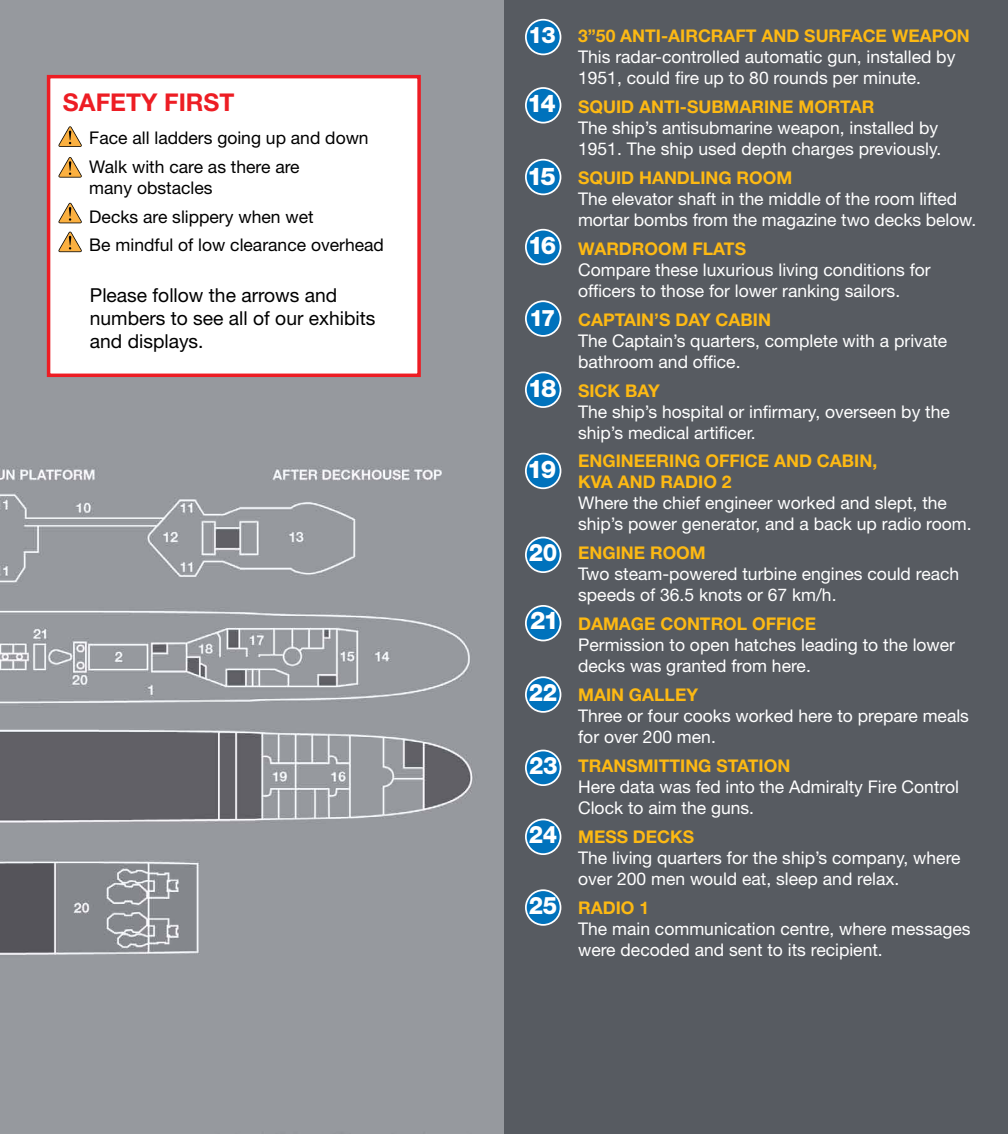
<style>
.page{position:relative;width:1008px;height:1134px;background:#fff}
.page>*{position:absolute;margin:0;border:0;box-sizing:border-box;transform-origin:0 0}
.t1{font:800 24.5px "Helvetica Neue LT Std";letter-spacing:-.08em;color:#fff}
.t2{font:700 24.5px "Helvetica Neue LT Std";color:#ed1d24}
.t3{font:800 24.15px "Helvetica Neue LT Std";letter-spacing:-.02em;color:#fff;scale:.95 1}
.t4{font:800 22.75px "Helvetica Neue LT Std";color:#fff}
.t5{font:19.25px/23.1px "Helvetica Neue LT Std";color:#000}
.t6{font:17.5px/21px "Helvetica Neue LT Std";color:#fff}
.t7{font:700 17.5px/21px "Helvetica Neue LT Std";color:#fdb913}
.t8{font:17.5px/28.9px "Helvetica Neue LT Std";color:#000}
</style>
<div class="page">
<img style="left:0;top:0;width:504px;height:1134px">
<div style="left:504px;top:0;width:504px;height:1134px;background:#575b61"></div>
<div style="left:526px;top:88px;width:35px;height:35px;background:#0072bc;border-radius:50%"></div>
<div style="left:525px;top:87px;width:36px;height:37px;border:2px solid #fff;border-radius:50%"></div>
<div style="left:526px;top:160px;width:35px;height:34px;background:#0072bc;border-radius:50%"></div>
<div style="left:525px;top:159px;width:36px;height:36px;border:2px solid #fff;border-radius:50%"></div>
<div style="left:526px;top:230px;width:35px;height:34px;background:#0072bc;border-radius:50%"></div>
<div style="left:525px;top:229px;width:36px;height:36px;border:2px solid #fff;border-radius:50%"></div>
<div style="left:526px;top:301px;width:35px;height:35px;background:#0072bc;border-radius:50%"></div>
<div style="left:525px;top:300px;width:36px;height:37px;border:2px solid #fff;border-radius:50%"></div>
<div style="left:526px;top:606px;width:35px;height:35px;background:#0072bc;border-radius:50%"></div>
<div style="left:525px;top:605px;width:36px;height:36px;border:2px solid #fff;border-radius:50%"></div>
<div style="left:526px;top:819px;width:35px;height:35px;background:#0072bc;border-radius:50%"></div>
<div style="left:525px;top:819px;width:36px;height:36px;border:2px solid #fff;border-radius:50%"></div>
<div style="left:526px;top:890px;width:35px;height:35px;background:#0072bc;border-radius:50%"></div>
<div style="left:525px;top:889px;width:36px;height:37px;border:2px solid #fff;border-radius:50%"></div>
<div style="left:526px;top:372px;width:35px;height:35px;background:#0072bc;border-radius:50%"></div>
<div style="left:525px;top:372px;width:36px;height:36px;border:2px solid #fff;border-radius:50%"></div>
<div style="left:526px;top:751px;width:35px;height:34px;background:#0072bc;border-radius:50%"></div>
<div style="left:525px;top:750px;width:36px;height:36px;border:2px solid #fff;border-radius:50%"></div>
<div style="left:526px;top:454px;width:35px;height:34px;background:#0072bc;border-radius:50%"></div>
<div style="left:525px;top:453px;width:36px;height:36px;border:2px solid #fff;border-radius:50%"></div>
<div style="left:526px;top:538px;width:35px;height:34px;background:#0072bc;border-radius:50%"></div>
<div style="left:525px;top:537px;width:36px;height:36px;border:2px solid #fff;border-radius:50%"></div>
<div style="left:526px;top:677px;width:35px;height:35px;background:#0072bc;border-radius:50%"></div>
<div style="left:525px;top:676px;width:36px;height:37px;border:2px solid #fff;border-radius:50%"></div>
<div style="left:526px;top:20px;width:35px;height:34px;background:#0072bc;border-radius:50%"></div>
<div style="left:525px;top:19px;width:36px;height:36px;border:2px solid #fff;border-radius:50%"></div>
<div style="left:47px;top:75px;width:374px;height:302px;background:#fff;border:4px solid #ed1d24"></div>
<svg style="left:58px;top:157px;width:24px;height:21px"></svg>
<svg style="left:58px;top:126px;width:24px;height:21px"></svg>
<svg style="left:58px;top:202px;width:24px;height:21px"></svg>
<svg style="left:58px;top:231px;width:24px;height:21px"></svg>
<h1 class="t2" style="left:63px;top:87px;width:173px">SAFETY FIRST</h1>
<p class="t8" style="left:89px;top:123px;width:281px">Face all ladders going up and down<br>Walk with care as there are</p>
<p class="t8" style="left:89px;top:173px;width:296px">many obstacles<br>Decks are slippery when wet<br>Be mindful of low clearance overhead</p>
<p class="t5" style="left:90px;top:283px;width:287px">Please follow the arrows and numbers to see all of our exhibits and displays.</p>
<h3 class="t4" style="left:528px;top:22px;width:29px">13</h3>
<h1 class="t1" style="left:527px;top:89px;width:30px">14</h1>
<h1 class="t1" style="left:527px;top:162px;width:30px">15</h1>
<h1 class="t1" style="left:528px;top:231px;width:30px">16</h1>
<h3 class="t4" style="left:529px;top:304px;width:28px">17</h3>
<h1 class="t1" style="left:528px;top:373px;width:30px">18</h1>
<h1 class="t1" style="left:527px;top:454px;width:30px">19</h1>
<h2 class="t3" style="left:529px;top:538px;width:31px">20</h2>
<h1 class="t1" style="left:530px;top:606px;width:30px">21</h1>
<h2 class="t3" style="left:529px;top:678px;width:31px">22</h2>
<h2 class="t3" style="left:529px;top:751px;width:31px">23</h2>
<h2 class="t3" style="left:529px;top:820px;width:31px">24</h2>
<h2 class="t3" style="left:529px;top:891px;width:31px">25</h2>
<p class="t7" style="left:578px;top:25px;width:393px">3”50 ANTI-AIRCRAFT AND SURFACE WEAPON</p>
<p class="t6" style="left:578px;top:46px;width:379px">This radar-controlled automatic gun, installed by<br>1951, could fire up to 80 rounds per minute.</p>
<p class="t7" style="left:578px;top:96px;width:298px">SQUID ANTI-SUBMARINE MORTAR</p>
<p class="t6" style="left:578px;top:117px;width:365px">The ship’s antisubmarine weapon, installed by<br>1951. The ship used depth charges previously.</p>
<p class="t7" style="left:578px;top:167px;width:216px">SQUID HANDLING ROOM</p>
<p class="t6" style="left:578px;top:188px;width:400px">The elevator shaft in the middle of the room lifted mortar bombs from the magazine two decks below.</p>
<p class="t7" style="left:578px;top:238px;width:169px">WARDROOM FLATS</p>
<p class="t6" style="left:578px;top:259px;width:354px">Compare these luxurious living conditions for officers to those for lower ranking sailors.</p>
<p class="t7" style="left:578px;top:309px;width:194px">CAPTAIN’S DAY CABIN</p>
<p class="t6" style="left:578px;top:330px;width:371px">The Captain’s quarters, complete with a private bathroom and office.</p>
<p class="t7" style="left:578px;top:379px;width:83px">SICK BAY</p>
<p class="t6" style="left:578px;top:401px;width:373px">The ship’s hospital or infirmary, overseen by the ship’s medical artificer.</p>
<p class="t7" style="left:578px;top:450px;width:301px">ENGINEERING OFFICE AND CABIN,<br>KVA AND RADIO 2</p>
<p class="t6" style="left:578px;top:493px;width:395px">Where the chief engineer worked and slept, the ship’s power generator, and a back up radio room.</p>
<p class="t7" style="left:578px;top:542px;width:129px">ENGINE ROOM</p>
<p class="t6" style="left:578px;top:563px;width:383px">Two steam-powered turbine engines could reach speeds of 36.5 knots or 67 km/h.</p>
<p class="t7" style="left:578px;top:613px;width:239px">DAMAGE CONTROL OFFICE</p>
<p class="t6" style="left:578px;top:634px;width:378px">Permission to open hatches leading to the lower decks was granted from here.</p>
<p class="t7" style="left:578px;top:684px;width:121px">MAIN GALLEY</p>
<p class="t6" style="left:578px;top:705px;width:392px">Three or four cooks worked here to prepare meals for over 200 men.</p>
<p class="t7" style="left:578px;top:755px;width:214px">TRANSMITTING STATION</p>
<p class="t6" style="left:578px;top:776px;width:382px">Here data was fed into the Admiralty Fire Control<br>Clock to aim the guns.</p>
<p class="t7" style="left:578px;top:826px;width:118px">MESS DECKS</p>
<p class="t6" style="left:578px;top:847px;width:384px">The living quarters for the ship’s company, where over 200 men would eat, sleep and relax.</p>
<p class="t7" style="left:578px;top:897px;width:72px">RADIO 1</p>
<p class="t6" style="left:578px;top:918px;width:394px">The main communication centre, where messages were decoded and sent to its recipient.</p>
</div>
